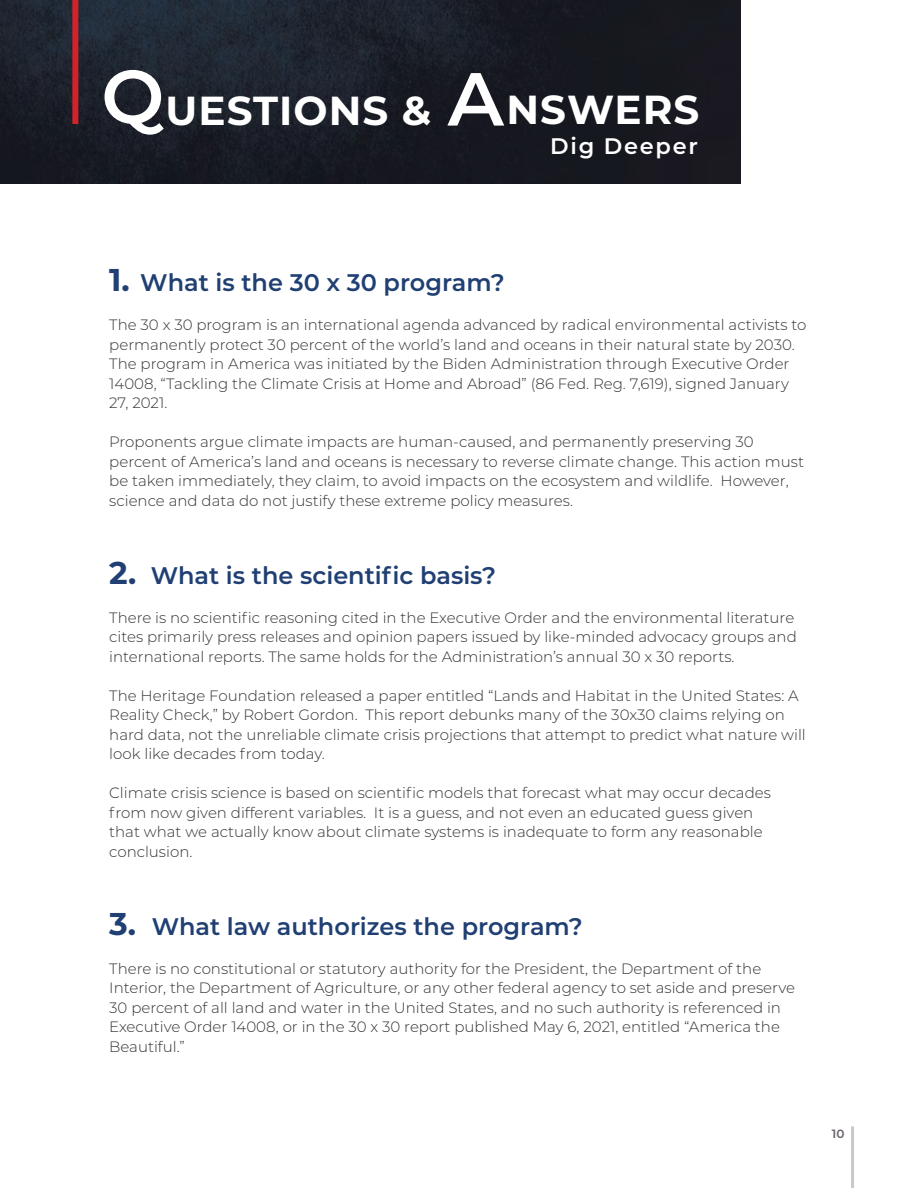
<style>
.page{position:relative;width:918px;height:1188px;background:#fff}
.page>*{position:absolute;margin:0;border:0;box-sizing:border-box;transform-origin:0 0}
.t1{font:600 75px "Montserrat";color:#fff}
.t2{font:700 40.5px "Montserrat";letter-spacing:.025em;color:#fff}
.t3{font:600 24px "Montserrat";color:#203f73}
.t4{font:600 22.5px "Montserrat";letter-spacing:.075em;color:#fff}
.t5{font:300 15px/19.5px "Montserrat";color:#323233}
.t6{font:600 12px "Montserrat";color:#686369}
.s1{font-weight:700;font-size:31.5px}
</style>
<div class="page">
<img style="left:0;top:0;width:740px;height:184px">
<div style="left:72px;top:0;width:6px;height:121px;background:#d1232a"></div>
<hr style="left:851px;top:1126px;width:3px;height:62px;background:#cdc7cd">
<p class="t1" style="left:101px;top:43px;width:65px">Q</p>
<p class="t2" style="left:166px;top:82px;width:267px">UESTIONS &amp;</p>
<p class="t1" style="left:448px;top:46px;width:58px">A</p>
<p class="t2" style="left:506px;top:81px;width:194px">NSWERS</p>
<p class="t4" style="left:550px;top:130px;width:149px">Dig Deeper</p>
<p class="t3" style="left:109px;top:266px;width:397px"><span class="s1">1.</span> What is the 30 x 30 program?</p>
<p class="t5" style="left:109px;top:315px;width:699px">The 30 x 30 program is an international agenda advanced by radical environmental activists to permanently protect 30 percent of the world’s land and oceans in their natural state by 2030.<br>The program in America was initiated by the Biden Administration through Executive Order 14008, “Tackling the Climate Crisis at Home and Abroad” (86 Fed. Reg. 7,619), signed January 27, 2021.</p>
<p class="t5" style="left:109px;top:432px;width:696px">Proponents argue climate impacts are human-caused, and permanently preserving 30 percent of America’s land and oceans is necessary to reverse climate change. This action must be taken immediately, they claim, to avoid impacts on the ecosystem and wildlife. However, science and data do not justify these extreme policy measures.</p>
<p class="t3" style="left:109px;top:558px;width:388px"><span class="s1">2.</span> What is the scientific basis?</p>
<p class="t5" style="left:109px;top:607px;width:689px">There is no scientific reasoning cited in the Executive Order and the environmental literature cites primarily press releases and opinion papers issued by like-minded advocacy groups and international reports. The same holds for the Administration’s annual 30 x 30 reports.</p>
<p class="t5" style="left:109px;top:685px;width:698px">The Heritage Foundation released a paper entitled “Lands and Habitat in the United States: A Reality Check,” by Robert Gordon. This report debunks many of the 30x30 claims relying on hard data, not the unreliable climate crisis projections that attempt to predict what nature will look like decades from today.</p>
<p class="t5" style="left:109px;top:783px;width:663px">Climate crisis science is based on scientific models that forecast what may occur decades from now given different variables. It is a guess, and not even an educated guess given that what we actually know about climate systems is inadequate to form any reasonable conclusion.</p>
<p class="t3" style="left:109px;top:909px;width:475px"><span class="s1">3.</span> What law authorizes the program?</p>
<p class="t5" style="left:109px;top:958px;width:687px">There is no constitutional or statutory authority for the President, the Department of the Interior, the Department of Agriculture, or any other federal agency to set aside and preserve 30 percent of all land and water in the United States, and no such authority is referenced in Executive Order 14008, or in the 30 x 30 report published May 6, 2021, entitled “America the Beautiful.”</p>
<p class="t6" style="left:832px;top:1125px;width:14px">10</p>
</div>
